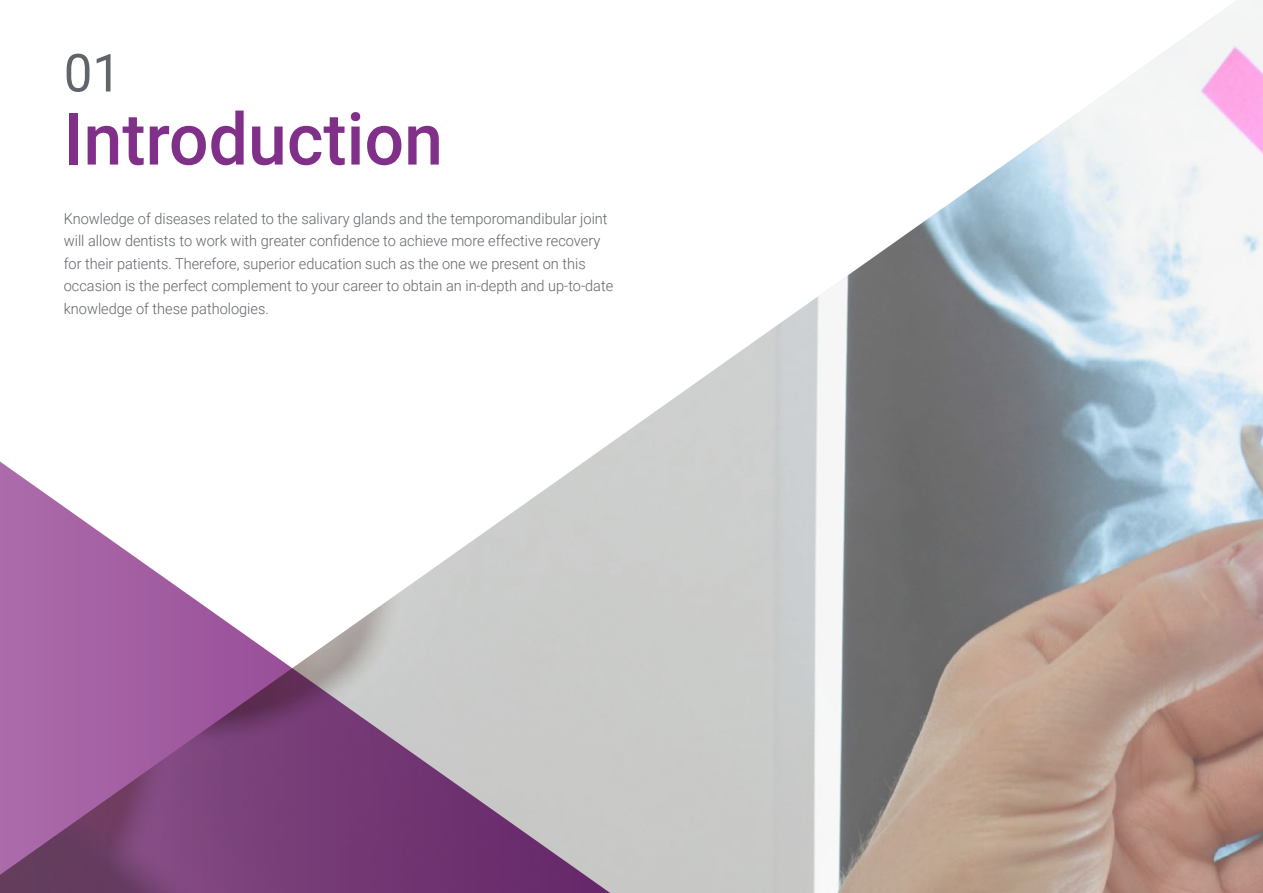
<style>
.page{position:relative;width:1263px;height:893px;background:#fff}
.page>*{position:absolute;margin:0;border:0;box-sizing:border-box;transform-origin:0 0}
.t1{font:500 72px "Roboto";color:#813089}
.t2{font:52.5px "Roboto";color:#61646a}
.t3{font:300 15px/22.5px "Roboto";color:#61646a}
</style>
<div class="page">
<img style="left:607px;top:0;width:656px;height:893px">
<svg style="left:0;top:446px;width:640px;height:447px"></svg>
<h2 class="t2" style="left:64px;top:36px;width:59px">01</h2>
<h1 class="t1" style="left:64px;top:89px;width:381px">Introduction</h1>
<p class="t3" style="left:64px;top:207px;width:551px">Knowledge of diseases related to the salivary glands and the temporomandibular joint will allow dentists to work with greater confidence to achieve more effective recovery for their patients. Therefore, superior education such as the one we present on this occasion is the perfect complement to your career to obtain an in-depth and up-to-date knowledge of these pathologies.</p>
</div>
